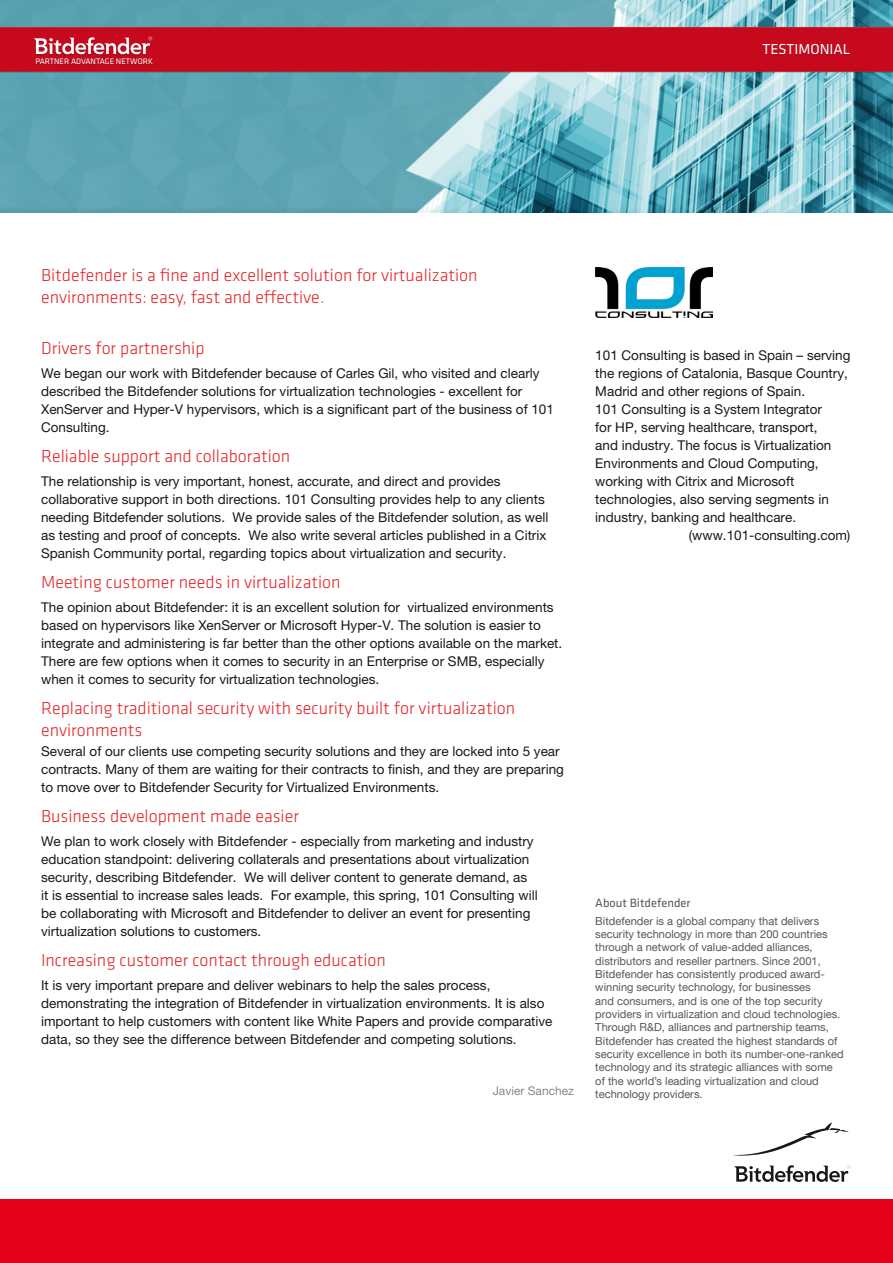
<style>
.page{position:relative;width:893px;height:1263px;background:#fff}
.page>*{position:absolute;margin:0;border:0;box-sizing:border-box;transform-origin:0 0}
._03_L1-Head{font:300 18px/21.6px "Klavika Basic";color:#e42528}
.t1{font:15px "Klavika";color:#fff}
._04-Body{font:13.5px/18px "Helvetica Neue LT Pro";color:#1a171c}
.About-Head{font:12.45px "Klavika";color:#58585a}
.Tags{font:12px "Helvetica Neue LT Pro";color:#87888a}
.About-Body{font:11.1px/13.4px "Helvetica Neue LT Com";color:#58585a}
.t2{font:8.25px "Klavika";color:#fff}
</style>
<div class="page">
<svg style="left:734px;top:1165px;width:116px;height:17px"></svg>
<svg style="left:733px;top:1122px;width:115px;height:34px"></svg>
<div style="left:0;top:1199px;width:893px;height:64px;background:#e2001a"></div>
<img style="left:0;top:0;width:893px;height:213px">
<div style="left:33px;top:37px;width:120px;height:19px;background:#1a171c;opacity:.25"></div>
<svg style="left:34px;top:37px;width:118px;height:18px"></svg>
<div style="left:36px;top:59px;width:117px;height:6px;background:#1a171c;opacity:.25"></div>
<div style="left:762px;top:44px;width:88px;height:11px;background:#1a171c;opacity:.25"></div>
<img style="left:595px;top:268px;width:117px;height:49px">
<p class="t2" style="left:36px;top:57px;width:119px">PARTNER ADVANTAGE NETWORK</p>
<p class="t1" style="left:762px;top:41px;width:89px">TESTIMONIAL</p>
<p class="_03_L1-Head" style="left:41px;top:264px;width:438px">Bitdefender is a fine and excellent solution for virtualization environments: easy, fast and effective.</p>
<p class="_03_L1-Head" style="left:41px;top:337px;width:165px">Drivers for partnership</p>
<p class="_04-Body" style="left:41px;top:364px;width:514px">We began our work with Bitdefender because of Carles Gil, who visited and clearly described the Bitdefender solutions for virtualization technologies - excellent for XenServer and Hyper-V hypervisors, which is a significant part of the business of 101<br>Consulting.</p>
<p class="_03_L1-Head" style="left:41px;top:445px;width:251px">Reliable support and collaboration</p>
<p class="_04-Body" style="left:41px;top:472px;width:509px">The relationship is very important, honest, accurate, and direct and provides collaborative support in both directions. 101 Consulting provides help to any clients needing Bitdefender solutions. We provide sales of the Bitdefender solution, as well as testing and proof of concepts. We also write several articles published in a Citrix Spanish Community portal, regarding topics about virtualization and security.</p>
<p class="_03_L1-Head" style="left:41px;top:571px;width:301px">Meeting customer needs in virtualization</p>
<p class="_04-Body" style="left:41px;top:598px;width:523px">The opinion about Bitdefender: it is an excellent solution for virtualized environments based on hypervisors like XenServer or Microsoft Hyper-V. The solution is easier to integrate and administering is far better than the other options available on the market.<br>There are few options when it comes to security in an Enterprise or SMB, especially when it comes to security for virtualization technologies.</p>
<p class="_03_L1-Head" style="left:41px;top:697px;width:476px">Replacing traditional security with security built for virtualization environments</p>
<p class="_04-Body" style="left:41px;top:742px;width:524px">Several of our clients use competing security solutions and they are locked into 5 year contracts. Many of them are waiting for their contracts to finish, and they are preparing to move over to Bitdefender Security for Virtualized Environments.</p>
<p class="_03_L1-Head" style="left:41px;top:805px;width:259px">Business development made easier</p>
<p class="_04-Body" style="left:41px;top:832px;width:498px">We plan to work closely with Bitdefender - especially from marketing and industry education standpoint: delivering collaterals and presentations about virtualization security, describing Bitdefender. We will deliver content to generate demand, as it is essential to increase sales leads. For example, this spring, 101 Consulting will be collaborating with Microsoft and Bitdefender to deliver an event for presenting virtualization solutions to customers.</p>
<p class="_03_L1-Head" style="left:41px;top:949px;width:346px">Increasing customer contact through education</p>
<p class="_04-Body" style="left:41px;top:976px;width:513px">It is very important prepare and deliver webinars to help the sales process, demonstrating the integration of Bitdefender in virtualization environments. It is also important to help customers with content like White Papers and provide comparative data, so they see the difference between Bitdefender and competing solutions.</p>
<p class="Tags" style="left:493px;top:1083px;width:83px">Javier Sanchez</p>
<p class="_04-Body" style="left:595px;top:346px;width:257px">101 Consulting is based in Spain – serving the regions of Catalonia, Basque Country, Madrid and other regions of Spain.<br>101 Consulting is a System Integrator<br>for HP, serving healthcare, transport,<br>and industry. The focus is Virtualization Environments and Cloud Computing, working with Citrix and Microsoft technologies, also serving segments in industry, banking and healthcare.</p>
<p class="_04-Body" style="left:689px;top:526px;width:163px">(www.101-consulting.com)</p>
<p class="About-Head" style="left:595px;top:896px;width:97px">About Bitdefender</p>
<p class="About-Body" style="left:595px;top:914px;width:250px">Bitdefender is a global company that delivers security technology in more than 200 countries through a network of value-added alliances, distributors and reseller partners. Since 2001, Bitdefender has consistently produced award&shy;winning security technology, for businesses<br>and consumers, and is one of the top security providers in virtualization and cloud technologies.<br>Through R&amp;D, alliances and partnership teams, Bitdefender has created the highest standards of security excellence in both its number-one-ranked technology and its strategic alliances with some of the world’s leading virtualization and cloud technology providers.</p>
</div>
